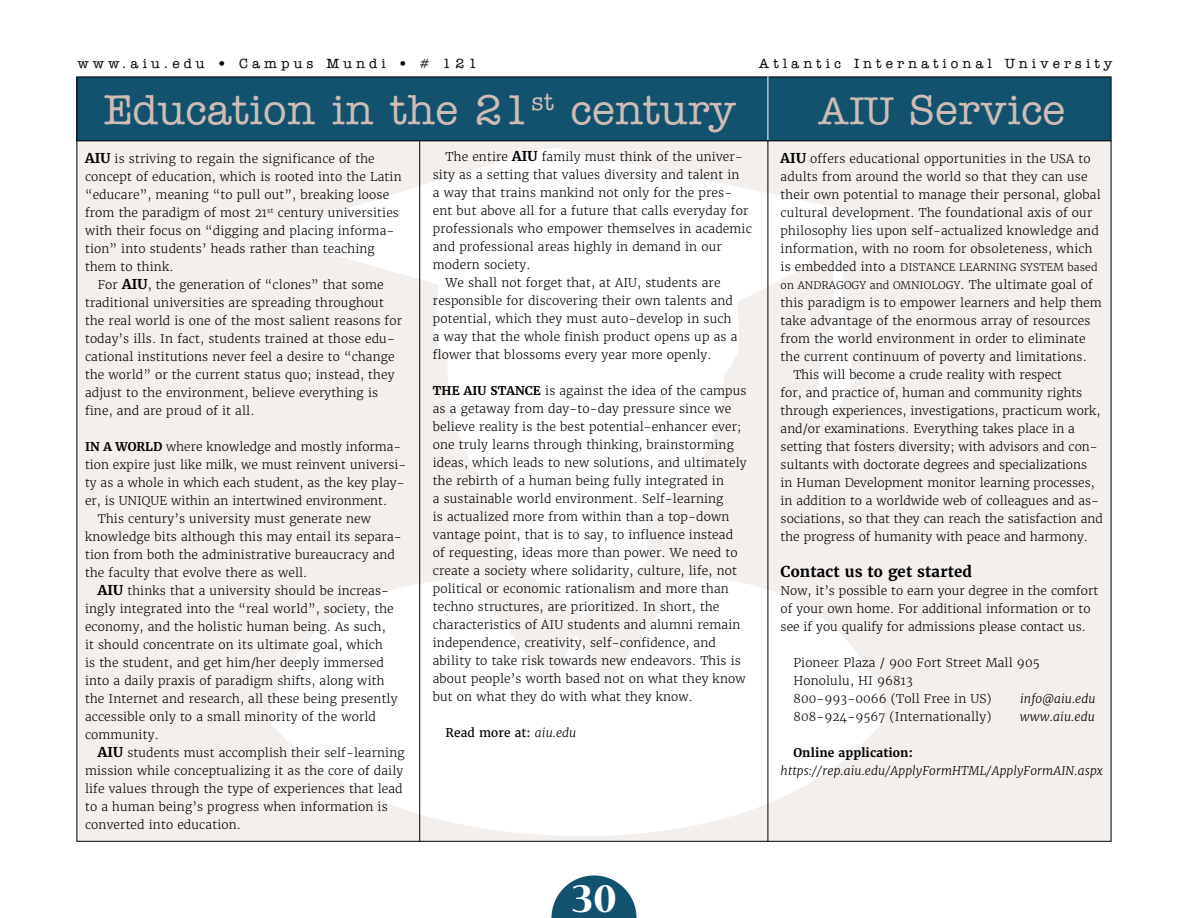
<style>
.page{position:relative;width:1188px;height:918px;background:#fff}
.page>*{position:absolute;margin:0;border:0;box-sizing:border-box;transform-origin:0 0}
.t1{font:500 42px "American Typewriter ITC Pro";letter-spacing:.01em;color:#cfbcb5}
.t2{font:800 39px "Ador Hairline";color:#fff}
.t3{font:700 15px "Merriweather";letter-spacing:.01em;color:#000}
.t4{font:500 13.5px "American Typewriter ITC Pro";letter-spacing:.3em;color:#000}
.t5{font:300 12px/18px "Merriweather";letter-spacing:.01em;color:#000}
.t6{font:italic 300 12px "Merriweather";letter-spacing:.01em;color:#000}
.t7{font:12px "Merriweather";letter-spacing:.01em;color:#000}
.t8{font:700 12px "Merriweather";letter-spacing:.01em;color:#000}
.t9{font:300 10.5px/18px "Merriweather";letter-spacing:.01em;color:#000}
.s1{font-size:39px}
.s2{font-weight:700;font-size:13.5px}
.s3{font-weight:700}
.s4{font-weight:300;font-style:italic}
.s5{font-size:12px}
</style>
<div class="page">
<div style="left:77px;top:141px;width:1034px;height:701px;background:#f3efec"></div>
<svg style="left:289px;top:148px;width:588px;height:421px"></svg>
<svg style="left:268px;top:569px;width:617px;height:270px;fill:#fff"></svg>
<div style="left:77px;top:77px;width:1034px;height:63px;background:#12526f"></div>
<svg style="left:551px;top:875px;width:86px;height:43px"></svg>
<hr style="left:768px;top:140px;width:1px;height:702px;background:#000">
<hr style="left:419px;top:141px;width:1px;height:701px;background:#000">
<hr style="left:77px;top:140px;width:1034px;height:1px;background:#000">
<hr style="left:768px;top:76px;width:1px;height:64px;background:#fff">
<p class="t4" style="left:77px;top:55px;width:401px">www.aiu.edu • Campus Mundi • # 121</p>
<p class="t4" style="left:759px;top:55px;width:355px">Atlantic International University</p>
<h1 class="t1" style="left:104px;top:83px;width:634px">Education in the 21<sup>st</sup> century</h1>
<h1 class="t1" style="left:819px;top:83px;width:248px"><span class="s1">AIU</span> Service</h1>
<p class="t5" style="left:85px;top:149px;width:291px"><span class="s2">AIU</span> is striving to regain the significance of the</p>
<p class="t5" style="left:85px;top:167px;width:318px">concept of education, which is rooted into the Latin</p>
<p class="t5" style="left:85px;top:185px;width:306px">“educare”, meaning “to pull out”, breaking loose</p>
<p class="t5" style="left:85px;top:203px;width:315px">from the paradigm of most 21<sup>st</sup> century universities</p>
<p class="t5" style="left:85px;top:221px;width:311px">with their focus on “digging and placing informa-</p>
<p class="t5" style="left:85px;top:239px;width:291px">tion” into students’ heads rather than teaching</p>
<p class="t5" style="left:85px;top:257px;width:90px">them to think.</p>
<p class="t5" style="left:98px;top:275px;width:287px">For <span class="s2">AIU</span>, the generation of “clones” that some</p>
<p class="t5" style="left:85px;top:293px;width:300px">traditional universities are spreading throughout</p>
<p class="t5" style="left:85px;top:311px;width:319px">the real world is one of the most salient reasons for</p>
<p class="t5" style="left:85px;top:329px;width:311px">today’s ills. In fact, students trained at those edu-</p>
<p class="t5" style="left:85px;top:347px;width:311px">cational institutions never feel a desire to “change</p>
<p class="t5" style="left:85px;top:365px;width:311px">the world” or the current status quo; instead, they</p>
<p class="t5" style="left:85px;top:383px;width:295px">adjust to the environment, believe everything is</p>
<p class="t5" style="left:85px;top:401px;width:171px">fine, and are proud of it all.</p>
<p class="t5" style="left:85px;top:437px;width:318px"><span class="s3">IN A WORLD</span> where knowledge and mostly informa-</p>
<p class="t5" style="left:85px;top:455px;width:323px">tion expire just like milk, we must reinvent universi-</p>
<p class="t5" style="left:85px;top:473px;width:321px">ty as a whole in which each student, as the key play-</p>
<p class="t5" style="left:85px;top:491px;width:304px">er, is UNIQUE within an intertwined environment.</p>
<p class="t5" style="left:98px;top:509px;width:275px">This century’s university must generate new</p>
<p class="t5" style="left:85px;top:527px;width:318px">knowledge bits although this may entail its separa-</p>
<p class="t5" style="left:85px;top:545px;width:311px">tion from both the administrative bureaucracy and</p>
<p class="t5" style="left:85px;top:563px;width:224px">the faculty that evolve there as well.</p>
<p class="t5" style="left:98px;top:581px;width:293px"><span class="s2">AIU</span> thinks that a university should be increas-</p>
<p class="t5" style="left:85px;top:599px;width:310px">ingly integrated into the “real world”, society, the</p>
<p class="t5" style="left:85px;top:617px;width:302px">economy, and the holistic human being. As such,</p>
<p class="t5" style="left:85px;top:635px;width:299px">it should concentrate on its ultimate goal, which</p>
<p class="t5" style="left:85px;top:653px;width:300px">is the student, and get him/her deeply immersed</p>
<p class="t5" style="left:85px;top:671px;width:301px">into a daily praxis of paradigm shifts, along with</p>
<p class="t5" style="left:85px;top:689px;width:314px">the Internet and research, all these being presently</p>
<p class="t5" style="left:85px;top:707px;width:293px">accessible only to a small minority of the world</p>
<p class="t5" style="left:85px;top:725px;width:75px">community.</p>
<p class="t5" style="left:98px;top:743px;width:308px"><span class="s2">AIU</span> students must accomplish their self-learning</p>
<p class="t5" style="left:85px;top:761px;width:320px">mission while conceptualizing it as the core of daily</p>
<p class="t5" style="left:85px;top:779px;width:319px">life values through the type of experiences that lead</p>
<p class="t5" style="left:85px;top:797px;width:304px">to a human being’s progress when information is</p>
<p class="t5" style="left:85px;top:815px;width:157px">converted into education.</p>
<p class="t5" style="left:446px;top:148px;width:299px">The entire <span class="s2">AIU</span> family must think of the univer-</p>
<p class="t5" style="left:433px;top:166px;width:308px">sity as a setting that values diversity and talent in</p>
<p class="t5" style="left:433px;top:184px;width:301px">a way that trains mankind not only for the pres-</p>
<p class="t5" style="left:433px;top:202px;width:317px">ent but above all for a future that calls everyday for</p>
<p class="t5" style="left:433px;top:220px;width:321px">professionals who empower themselves in academic</p>
<p class="t5" style="left:433px;top:238px;width:290px">and professional areas highly in demand in our</p>
<p class="t5" style="left:433px;top:256px;width:99px">modern society.</p>
<p class="t5" style="left:446px;top:274px;width:276px">We shall not forget that, at AIU, students are</p>
<p class="t5" style="left:433px;top:292px;width:302px">responsible for discovering their own talents and</p>
<p class="t5" style="left:433px;top:310px;width:300px">potential, which they must auto-develop in such</p>
<p class="t5" style="left:433px;top:328px;width:306px">a way that the whole finish product opens up as a</p>
<p class="t5" style="left:433px;top:346px;width:280px">flower that blossoms every year more openly.</p>
<p class="t5" style="left:433px;top:382px;width:315px"><span class="s3">THE AIU STANCE</span> is against the idea of the campus as a getaway from day-to-day pressure since we believe reality is the best potential-enhancer ever; one truly learns through thinking, brainstorming ideas, which leads to new solutions, and ultimately the rebirth of a human being fully integrated in<br>a sustainable world environment. Self-learning<br>is actualized more from within than a top-down vantage point, that is to say, to influence instead of requesting, ideas more than power. We need to create a society where solidarity, culture, life, not political or economic rationalism and more than techno structures, are prioritized. In short, the characteristics of AIU students and alumni remain independence, creativity, self-confidence, and ability to take risk towards new endeavors. This is about people’s worth based not on what they know but on what they do with what they know.</p>
<p class="t7" style="left:446px;top:725px;width:132px">Read more at: <span class="s4">aiu.edu</span></p>
<h2 class="t2" style="left:571px;top:868px;width:48px">30</h2>
<p class="t5" style="left:781px;top:149px;width:322px"><span class="s2">AIU</span> offers educational opportunities in the USA to adults from around the world so that they can use their own potential to manage their personal, global cultural development. The foundational axis of our philosophy lies upon self-actualized knowledge and information, with no room for obsoleteness, which</p>
<p class="t9" style="left:781px;top:258px;width:318px"><span class="s5">is embedded into a</span> DISTANCE LEARNING SYSTEM based on ANDRAGOGY and OMNIOLOGY<span class="s5">. The ultimate goal of</span></p>
<p class="t5" style="left:781px;top:293px;width:323px">this paradigm is to empower learners and help them</p>
<p class="t5" style="left:781px;top:311px;width:311px">take advantage of the enormous array of resources</p>
<p class="t5" style="left:781px;top:329px;width:306px">from the world environment in order to eliminate</p>
<p class="t5" style="left:781px;top:347px;width:308px">the current continuum of poverty and limitations.</p>
<p class="t5" style="left:793px;top:365px;width:270px">This will become a crude reality with respect</p>
<p class="t5" style="left:781px;top:383px;width:303px">for, and practice of, human and community rights</p>
<p class="t5" style="left:781px;top:401px;width:322px">through experiences, investigations, practicum work,</p>
<p class="t5" style="left:781px;top:419px;width:296px">and/or examinations. Everything takes place in a</p>
<p class="t5" style="left:781px;top:437px;width:319px">setting that fosters diversity; with advisors and con-</p>
<p class="t5" style="left:781px;top:455px;width:308px">sultants with doctorate degrees and specializations</p>
<p class="t5" style="left:781px;top:473px;width:316px">in Human Development monitor learning processes,</p>
<p class="t5" style="left:781px;top:491px;width:320px">in addition to a worldwide web of colleagues and as-</p>
<p class="t5" style="left:781px;top:509px;width:324px">sociations, so that they can reach the satisfaction and</p>
<p class="t5" style="left:781px;top:527px;width:309px">the progress of humanity with peace and harmony.</p>
<p class="t3" style="left:781px;top:562px;width:193px">Contact us to get started</p>
<p class="t5" style="left:781px;top:581px;width:319px">Now, it’s possible to earn your degree in the comfort of your own home. For additional information or to see if you qualify for admissions please contact us.</p>
<p class="t5" style="left:793px;top:653px;width:248px">Pioneer Plaza / 900 Fort Street Mall 905<br>Honolulu, HI 96813<br>800-993-0066 (Toll Free in US)</p>
<p class="t6" style="left:1020px;top:691px;width:77px">info@aiu.edu</p>
<p class="t5" style="left:793px;top:707px;width:199px">808-924-9567 (Internationally)</p>
<p class="t6" style="left:1020px;top:709px;width:76px">www.aiu.edu</p>
<p class="t8" style="left:793px;top:745px;width:121px">Online application:</p>
<p class="t6" style="left:781px;top:763px;width:324px">https://rep.aiu.edu/ApplyFormHTML/ApplyFormAIN.aspx</p>
</div>
